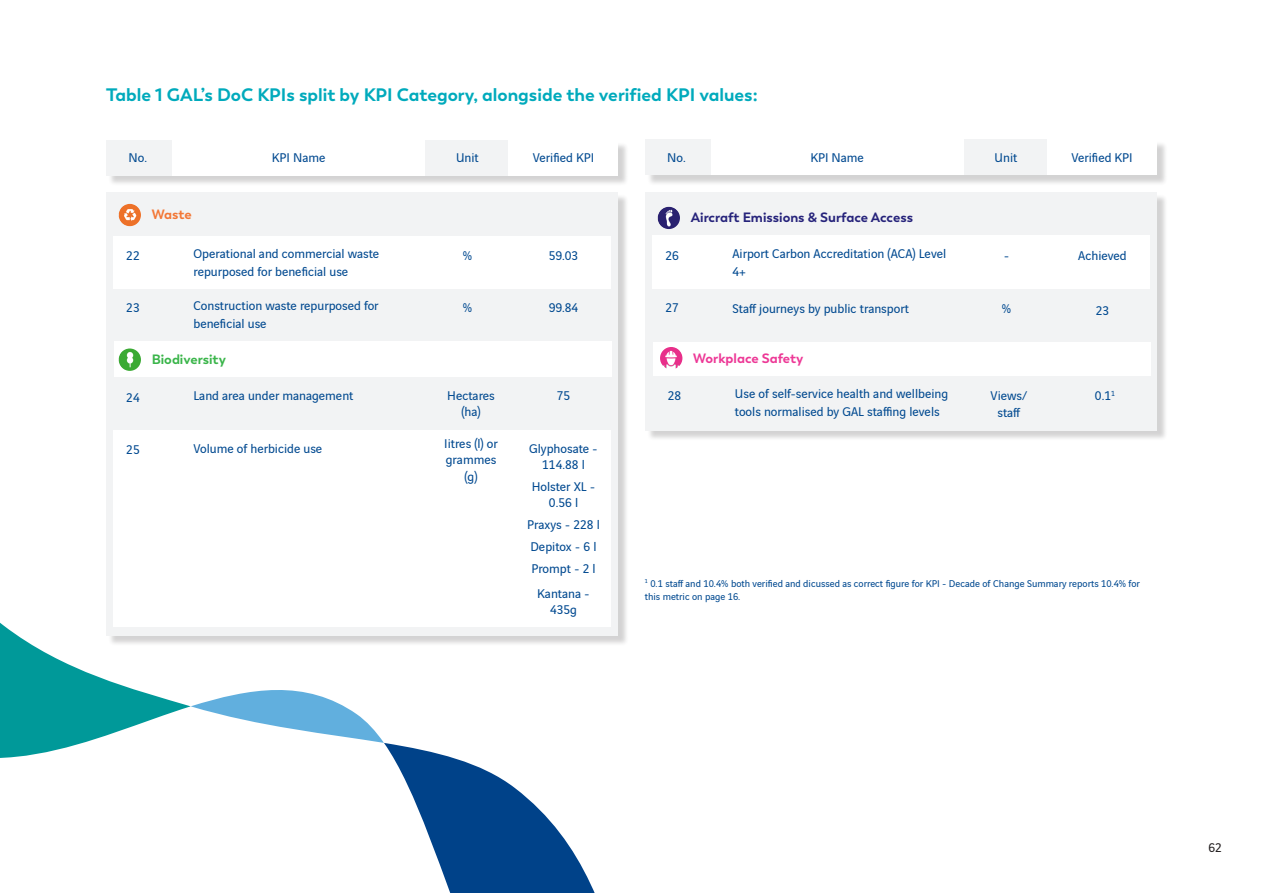
<style>
.page{position:relative;width:1263px;height:893px;background:#fff}
.page>*{position:absolute;margin:0;border:0;box-sizing:border-box;transform-origin:0 0}
.t1{font:700 18px "Trenda";color:#00aabc}
.t2{font:13.5px/16.2px "Vinci Sans";color:#014990;text-align:center}
.t3{font:700 13.5px "Trenda";color:#26237b}
.t4{font:700 13.5px "Trenda";color:#ed3896}
.t5{font:700 13.5px "Trenda";color:#3ab54a}
.t6{font:700 13.5px "Trenda";letter-spacing:-.005em;color:#f37736}
.t7{font:13.5px "Vinci Sans";color:#231f20}
.t8{font:10.5px/13.5px "Vinci Sans";color:#014990}
.t9{font:7.8px "Vinci Sans";color:#014990}
</style>
<div class="page">
<svg style="left:0;top:622px;width:191px;height:136px;fill:#099"></svg>
<svg style="left:384px;top:743px;width:211px;height:150px;fill:#004289"></svg>
<svg style="left:191px;top:690px;width:193px;height:53px"></svg>
<div style="left:108px;top:194px;width:521px;height:452px;background:#231f20;opacity:.2"></div>
<div style="left:106px;top:192px;width:512px;height:443px;background:#f2f3f4"></div>
<div style="left:647px;top:194px;width:520px;height:247px;background:#231f20;opacity:.2"></div>
<div style="left:645px;top:192px;width:512px;height:238px;background:#f2f3f4"></div>
<div style="left:114px;top:342px;width:497px;height:35px;background:#fff"></div>
<div style="left:114px;top:430px;width:497px;height:196px;background:#fff"></div>
<div style="left:114px;top:235px;width:497px;height:54px;background:#fff"></div>
<div style="left:108px;top:142px;width:521px;height:44px;background:#231f20;opacity:.2"></div>
<div style="left:106px;top:140px;width:512px;height:35px;background:#f2f3f4"></div>
<div style="left:647px;top:142px;width:520px;height:44px;background:#231f20;opacity:.2"></div>
<div style="left:645px;top:140px;width:512px;height:35px;background:#f2f3f4"></div>
<div style="left:172px;top:140px;width:253px;height:35px;background:#fff"></div>
<div style="left:711px;top:140px;width:252px;height:35px;background:#fff"></div>
<div style="left:509px;top:140px;width:109px;height:35px;background:#fff"></div>
<div style="left:1047px;top:140px;width:110px;height:35px;background:#fff"></div>
<img style="left:119px;top:204px;width:22px;height:22px;border-radius:11px">
<img style="left:119px;top:348px;width:22px;height:23px;border-radius:11px">
<div style="left:653px;top:341px;width:497px;height:35px;background:#fff"></div>
<div style="left:653px;top:235px;width:497px;height:53px;background:#fff"></div>
<img style="left:657px;top:207px;width:23px;height:22px;border-radius:11px">
<img style="left:660px;top:347px;width:22px;height:22px;border-radius:11px">
<p class="t1" style="left:106px;top:84px;width:653px">Table 1 GAL’s DoC KPIs split by KPI Category, alongside the verified KPI values:</p>
<p class="t2" style="left:129px;top:148px;width:20px">No.</p>
<p class="t2" style="left:272px;top:148px;width:55px">KPI Name</p>
<p class="t2" style="left:456px;top:148px;width:24px">Unit</p>
<p class="t2" style="left:533px;top:148px;width:63px">Verified KPI</p>
<p class="t2" style="left:667px;top:148px;width:20px">No.</p>
<p class="t2" style="left:810px;top:148px;width:55px">KPI Name</p>
<p class="t2" style="left:995px;top:148px;width:24px">Unit</p>
<p class="t2" style="left:1071px;top:148px;width:63px">Verified KPI</p>
<p class="t6" style="left:152px;top:206px;width:41px">Waste</p>
<p class="t3" style="left:691px;top:209px;width:224px">Aircraft Emissions &amp; Surface Access</p>
<p class="t2" style="left:126px;top:247px;width:15px">22</p>
<p class="t2" style="left:126px;top:298px;width:15px">23</p>
<p class="t2" style="left:193px;top:243px;width:187px;line-height:18px;text-align:left">Operational and commercial waste repurposed for beneficial use</p>
<p class="t2" style="left:193px;top:295px;width:187px;line-height:18px;text-align:left">Construction waste repurposed for beneficial use</p>
<p class="t2" style="left:463px;top:247px;width:11px">%</p>
<p class="t2" style="left:463px;top:298px;width:11px">%</p>
<p class="t2" style="left:549px;top:247px;width:31px">59.03</p>
<p class="t2" style="left:549px;top:298px;width:31px">99.84</p>
<p class="t2" style="left:665px;top:246px;width:15px">26</p>
<p class="t2" style="left:665px;top:298px;width:15px">27</p>
<p class="t2" style="left:732px;top:243px;width:215px;line-height:18px;text-align:left">Airport Carbon Accreditation (ACA) Level<br>4+</p>
<p class="t2" style="left:732px;top:299px;width:178px">Staff journeys by public transport</p>
<p class="t2" style="left:1004px;top:246px;width:7px">-</p>
<p class="t2" style="left:1002px;top:299px;width:11px">%</p>
<p class="t2" style="left:1078px;top:246px;width:50px">Achieved</p>
<p class="t2" style="left:1096px;top:301px;width:15px">23</p>
<p class="t5" style="left:152px;top:351px;width:76px">Biodiversity</p>
<p class="t4" style="left:693px;top:349px;width:112px">Workplace Safety</p>
<p class="t2" style="left:126px;top:388px;width:15px">24</p>
<p class="t2" style="left:126px;top:440px;width:15px">25</p>
<p class="t2" style="left:193px;top:386px;width:161px">Land area under management</p>
<p class="t2" style="left:193px;top:439px;width:130px">Volume of herbicide use</p>
<p class="t2" style="left:447px;top:386px;width:49px">Hectares (ha)</p>
<p class="t2" style="left:444px;top:434px;width:55px">Iitres (l) or grammes (g)</p>
<p class="t2" style="left:557px;top:386px;width:15px">75</p>
<p class="t2" style="left:529px;top:439px;width:70px">Glyphosate -<br>114.88 l</p>
<p class="t2" style="left:532px;top:477px;width:65px">Holster XL -<br>0.56 l</p>
<p class="t2" style="left:527px;top:515px;width:74px">Praxys - 228 l</p>
<p class="t2" style="left:531px;top:537px;width:67px">Depitox - 6 l</p>
<p class="t2" style="left:531px;top:559px;width:66px">Prompt - 2 l</p>
<p class="t2" style="left:537px;top:584px;width:54px">Kantana -<br>435g</p>
<p class="t2" style="left:735px;top:384px;width:215px">Use of self-service health and wellbeing</p>
<p class="t9" style="left:1111px;top:388px;width:5px">1</p>
<p class="t2" style="left:735px;top:402px;width:206px">tools normalised by GAL staffing levels</p>
<p class="t2" style="left:668px;top:387px;width:15px">28</p>
<p class="t2" style="left:990px;top:387px;width:38px">Views/ staff</p>
<p class="t2" style="left:1095px;top:387px;width:18px">0.1</p>
<p class="t8" style="left:645px;top:575px;width:497px"><sup>1</sup> 0.1 staff and 10.4% both verified and dicussed as correct figure for KPI - Decade of Change Summary reports 10.4% for this metric on page 16.</p>
<p class="t7" style="left:1208px;top:838px;width:15px">62</p>
</div>
